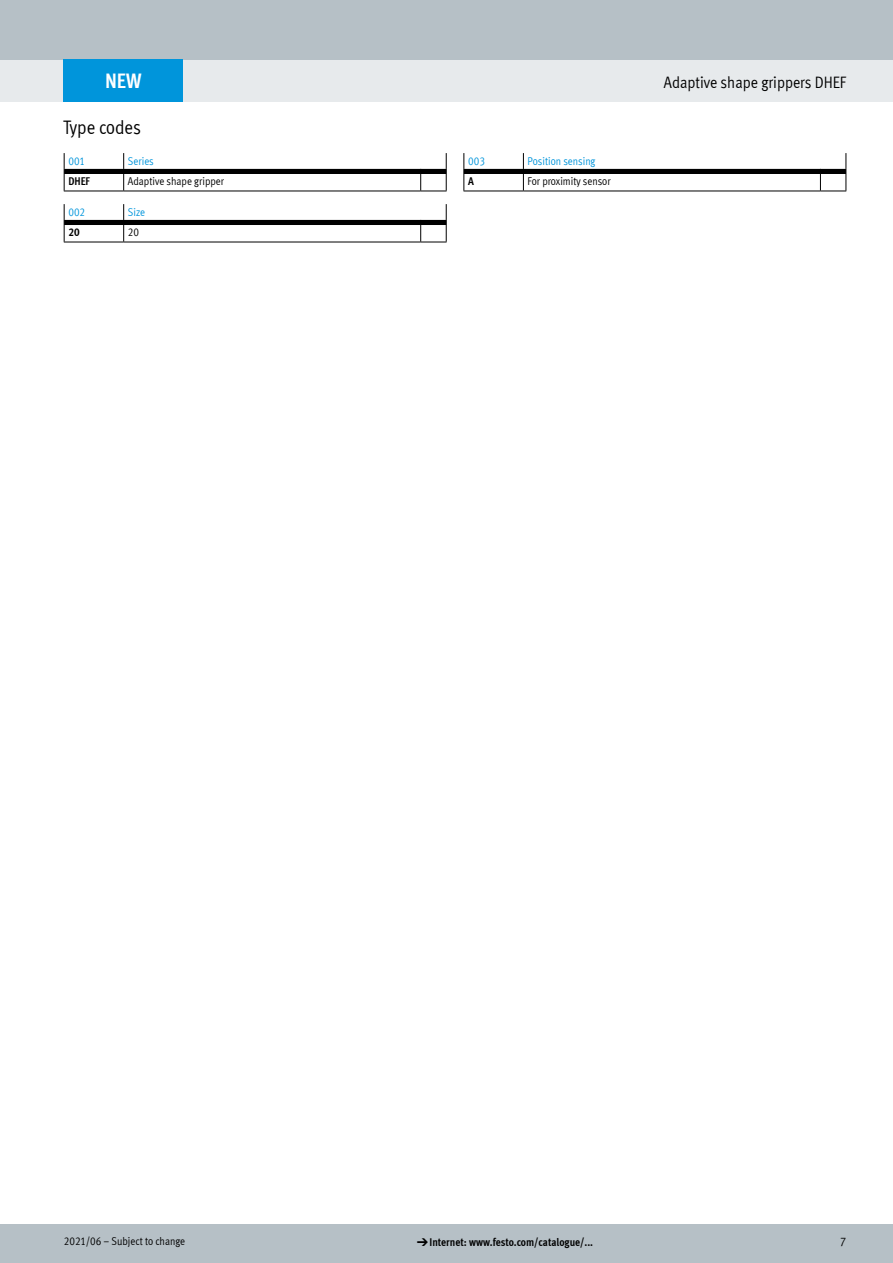
<style>
.page{position:relative;width:893px;height:1263px;background:#fff}
.page>*{position:absolute;margin:0;border:0;box-sizing:border-box;transform-origin:0 0}
.FES_box_title{font:700 21px "Meta Cond LF";color:#fff}
.FES_title_section{font:19.5px "Meta Cond LF";color:#000}
.FES_title_family{font:16.5px "Meta Cond LF";color:#000}
.t1{font:12.75px "Meta Cond LF";color:#000}
.t2{font:11.25px "Meta Cond LF";color:#000}
.t3{font:700 11.25px "Meta Cond LF";color:#000}
.t4{font:11.25px "Meta Cond LF";color:#0095db}
.s1{font-family:"Meto Pict 182";font-weight:400}
</style>
<div class="page">
<div style="left:0;top:1225px;width:893px;height:38px;background:#b6c0c6"></div>
<div style="left:0;top:60px;width:893px;height:42px;background:#e7eaec"></div>
<div style="left:0;top:0;width:893px;height:60px;background:#b6c0c6"></div>
<div style="left:64px;top:60px;width:119px;height:42px;background:#0095db"></div>
<svg style="left:64px;top:153px;width:383px;height:39px"></svg>
<svg style="left:64px;top:204px;width:383px;height:39px"></svg>
<svg style="left:463px;top:153px;width:384px;height:39px"></svg>
<p class="FES_box_title" style="left:105px;top:67px;width:38px">NEW</p>
<p class="FES_title_section" style="left:63px;top:116px;width:79px">Type codes</p>
<p class="t4" style="left:68px;top:154px;width:18px">001</p>
<p class="t4" style="left:128px;top:154px;width:27px">Series</p>
<p class="t3" style="left:68px;top:174px;width:23px">DHEF</p>
<p class="t2" style="left:128px;top:174px;width:98px">Adaptive shape gripper</p>
<p class="t4" style="left:68px;top:205px;width:18px">002</p>
<p class="t4" style="left:128px;top:205px;width:19px">Size</p>
<p class="t3" style="left:68px;top:225px;width:13px">20</p>
<p class="t2" style="left:128px;top:225px;width:13px">20</p>
<p class="t4" style="left:468px;top:154px;width:18px">003</p>
<p class="t4" style="left:528px;top:154px;width:69px">Position sensing</p>
<p class="t3" style="left:468px;top:174px;width:7px">A</p>
<p class="t2" style="left:528px;top:174px;width:85px">For proximity sensor</p>
<p class="FES_title_family" style="left:664px;top:72px;width:184px">Adaptive shape grippers DHEF</p>
<p class="t2" style="left:64px;top:1234px;width:123px">2021/06 – Subject to change</p>
<p class="t3" style="left:417px;top:1235px;width:178px"><span class="s1">d</span>Internet: www.festo.com/catalogue/...</p>
<p class="t1" style="left:840px;top:1234px;width:8px">7</p>
</div>
